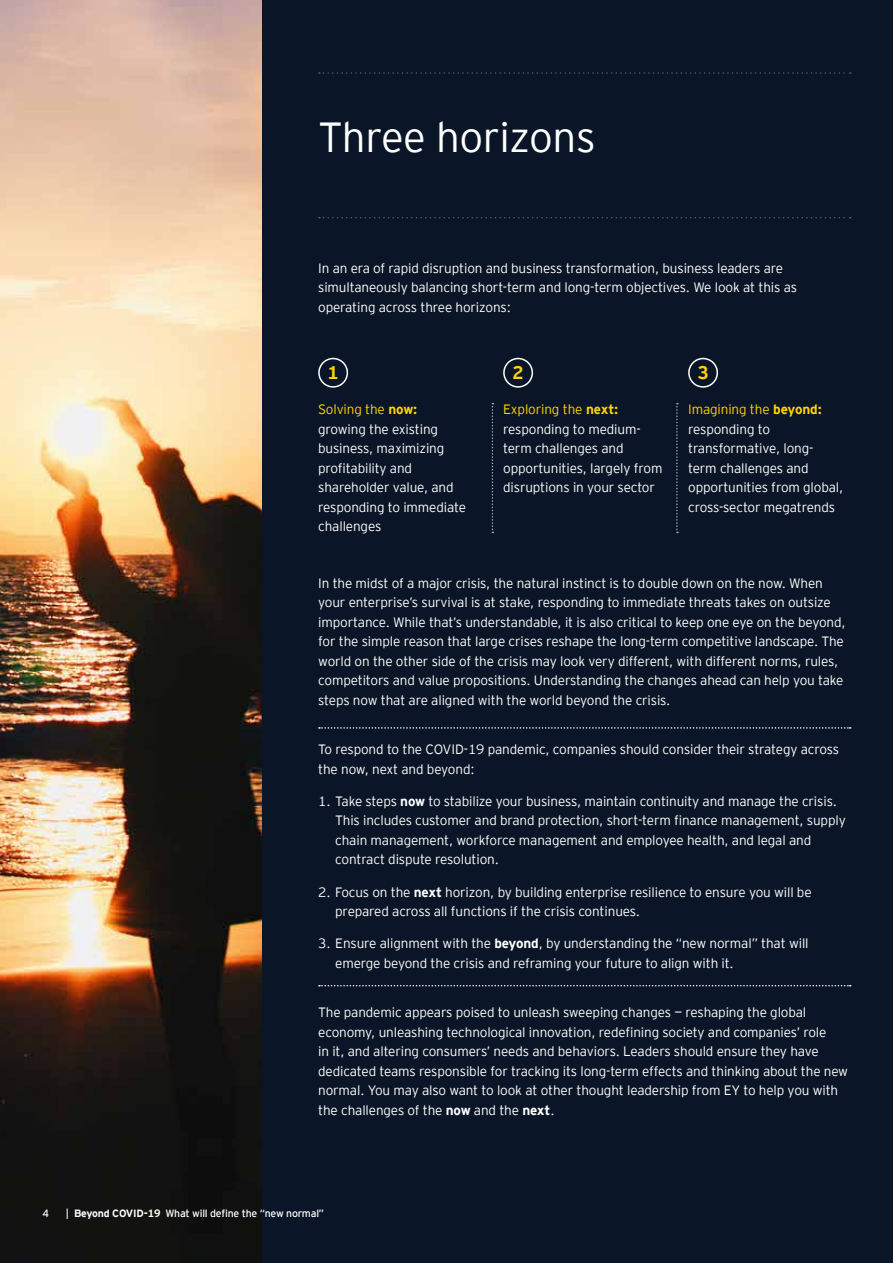
<style>
.page{position:relative;width:893px;height:1263px;background:#0a1627}
.page>*{position:absolute;margin:0;border:0;box-sizing:border-box;transform-origin:0 0}
.t1{font:300 42px "EY Interstate";letter-spacing:-.01em;color:#fff}
.t2{font:700 18.15px "EY Interstate";color:#ffd400}
.t3{font:300 13.5px/19.5px "EY Interstate";letter-spacing:-.01em;color:#fff}
.t4{font:10.5px "EY Interstate";letter-spacing:-.02em;color:#fff}
.s1{color:#ffd400}
.s2{font-weight:700;color:#ffd400}
.s3{font-weight:700}
</style>
<div class="page">
<img style="left:0;top:0;width:261px;height:1263px">
<svg style="left:319px;top:217px;width:532px;height:1px"></svg>
<svg style="left:319px;top:72px;width:532px;height:2px"></svg>
<svg style="left:492px;top:403px;width:1px;height:130px"></svg>
<svg style="left:676px;top:403px;width:2px;height:130px"></svg>
<div style="left:318px;top:358px;width:30px;height:30px;border:2px solid #fff;border-radius:50%"></div>
<div style="left:503px;top:358px;width:30px;height:30px;border:2px solid #fff;border-radius:50%"></div>
<div style="left:688px;top:358px;width:30px;height:30px;border:2px solid #fff;border-radius:50%"></div>
<svg style="left:319px;top:727px;width:532px;height:2px"></svg>
<svg style="left:319px;top:985px;width:532px;height:1px"></svg>
<h1 class="t1" style="left:318px;top:107px;width:279px">Three horizons</h1>
<p class="t3" style="left:318px;top:257px;width:480px">In an era of rapid disruption and business transformation, business leaders are simultaneously balancing short-term and long-term objectives. We look at this as operating across three horizons:</p>
<h2 class="t2" style="left:327px;top:360px;width:13px">1</h2>
<h2 class="t2" style="left:512px;top:360px;width:13px">2</h2>
<h2 class="t2" style="left:697px;top:360px;width:13px">3</h2>
<p class="t3" style="left:318px;top:399px;width:149px"><span class="s1">Solving the</span> <span class="s2">now: </span>growing the existing business, maximizing profitability and shareholder value, and responding to immediate challenges</p>
<p class="t3" style="left:503px;top:399px;width:161px"><span class="s1">Exploring the</span> <span class="s2">next: </span>responding to medium&shy;term challenges and opportunities, largely from disruptions in your sector</p>
<p class="t3" style="left:688px;top:399px;width:157px"><span class="s1">Imagining the</span> <span class="s2">beyond: </span>responding to transformative, long&shy;term challenges and opportunities from global, cross-sector megatrends</p>
<p class="t3" style="left:318px;top:572px;width:529px">In the midst of a major crisis, the natural instinct is to double down on the now. When your enterprise’s survival is at stake, responding to immediate threats takes on outsize importance. While that’s understandable, it is also critical to keep one eye on the beyond, for the simple reason that large crises reshape the long-term competitive landscape. The world on the other side of the crisis may look very different, with different norms, rules, competitors and value propositions. Understanding the changes ahead can help you take steps now that are aligned with the world beyond the crisis.</p>
<p class="t3" style="left:318px;top:739px;width:523px">To respond to the COVID-19 pandemic, companies should consider their strategy across the now, next and beyond:</p>
<p class="t3" style="left:335px;top:790px;width:512px;text-indent:-17px">1. Take steps <span class="s3">now</span> to stabilize your business, maintain continuity and manage the crisis.<br>This includes customer and brand protection, short-term finance management, supply chain management, workforce management and employee health, and legal and contract dispute resolution.</p>
<p class="t3" style="left:335px;top:881px;width:478px;text-indent:-17px">2. Focus on the <span class="s3">next</span> horizon, by building enterprise resilience to ensure you will be prepared across all functions if the crisis continues.</p>
<p class="t3" style="left:335px;top:933px;width:475px;text-indent:-17px">3. Ensure alignment with the <span class="s3">beyond</span>, by understanding the “new normal” that will emerge beyond the crisis and reframing your future to align with it.</p>
<p class="t3" style="left:318px;top:1002px;width:531px">The pandemic appears poised to unleash sweeping changes — reshaping the global economy, unleashing technological innovation, redefining society and companies’ role<br>in it, and altering consumers’ needs and behaviors. Leaders should ensure they have dedicated teams responsible for tracking its long-term effects and thinking about the new normal. You may also want to look at other thought leadership from EY to help you with the challenges of the <span class="s3">now</span> and the <span class="s3">next</span>.</p>
<p class="t4" style="left:43px;top:1206px;width:8px">4</p>
<p class="t4" style="left:66px;top:1206px;width:260px">| <span class="s3">Beyond COVID-19</span> What will define the “new normal”</p>
</div>
